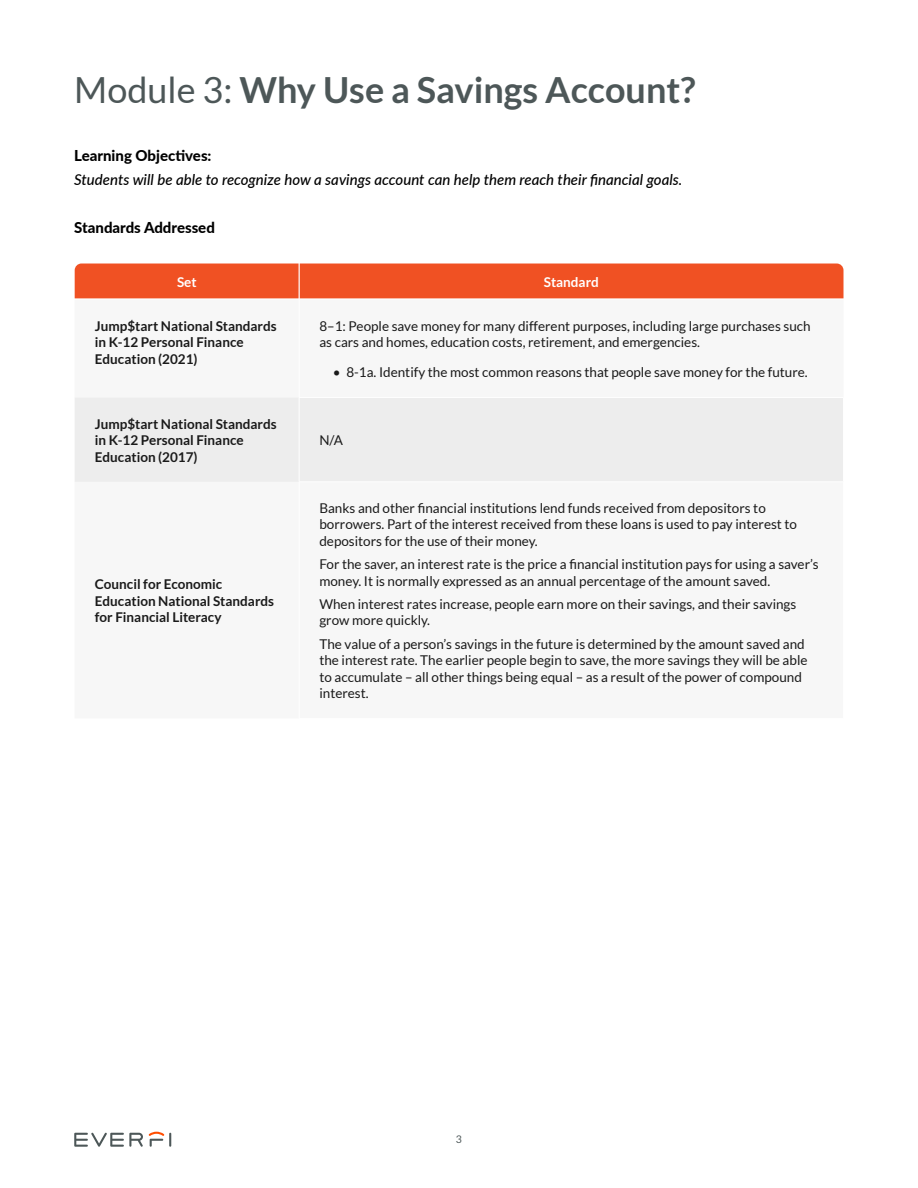
<style>
.page{position:relative;width:918px;height:1188px;background:#fff}
.page>*{position:absolute;margin:0;border:0;box-sizing:border-box;transform-origin:0 0}
.t1{font:700 36px "Lato";color:#4d5758}
.t2{font:italic 500 15px "Lato";color:#000}
.t3{font:800 15px "Lato";color:#000}
.t4{font:13.5px/16.5px "Lato";color:#1a1a1a}
.t5{font:700 13.5px/16.5px "Lato";color:#1a1a1a}
.t6{font:700 13.5px "Lato";color:#fff}
.t7{font:10.5px "Lato";color:#4d5758}
.s1{font-weight:400}
</style>
<div class="page">
<svg style="left:74px;top:1132px;width:97px;height:15px"></svg>
<div style="left:75px;top:397px;width:768px;height:85px;background:#ededed"></div>
<hr style="left:299px;top:397px;width:545px;height:1px;background:#fff">
<hr style="left:299px;top:398px;width:1px;height:84px;background:#fff">
<div style="left:75px;top:264px;width:769px;height:34px;background:#f05123"></div>
<h1 class="t1" style="left:74px;top:69px;width:623px"><span class="s1">Module 3:</span> Why Use a Savings Account?</h1>
<p class="t3" style="left:74px;top:144px;width:139px">Learning Objectives:</p>
<p class="t2" style="left:74px;top:169px;width:610px">Students will be able to recognize how a savings account can help them reach their financial goals.</p>
<p class="t3" style="left:74px;top:216px;width:142px">Standards Addressed</p>
<p class="t6" style="left:177px;top:274px;width:21px">Set</p>
<p class="t6" style="left:544px;top:274px;width:57px">Standard</p>
<p class="t5" style="left:95px;top:317px;width:183px">Jump$tart National Standards in K-12 Personal Finance<br>Education (2021)</p>
<p class="t4" style="left:319px;top:318px;width:493px">8–1: People save money for many different purposes, including large purchases such as cars and homes, education costs, retirement, and emergencies.</p>
<p class="t4" style="left:333px;top:364px;width:476px">• 8-1a. Identify the most common reasons that people save money for the future.</p>
<p class="t5" style="left:95px;top:415px;width:183px">Jump$tart National Standards in K-12 Personal Finance<br>Education (2017)</p>
<p class="t4" style="left:319px;top:432px;width:25px">N/A</p>
<p class="t5" style="left:95px;top:576px;width:181px">Council for Economic<br>Education National Standards for Financial Literacy</p>
<p class="t4" style="left:319px;top:500px;width:479px">Banks and other financial institutions lend funds received from depositors to borrowers. Part of the interest received from these loans is used to pay interest to depositors for the use of their money.</p>
<p class="t4" style="left:319px;top:556px;width:501px">For the saver, an interest rate is the price a financial institution pays for using a saver’s money. It is normally expressed as an annual percentage of the amount saved.</p>
<p class="t4" style="left:319px;top:596px;width:479px">When interest rates increase, people earn more on their savings, and their savings grow more quickly.</p>
<p class="t4" style="left:319px;top:635px;width:490px">The value of a person’s savings in the future is determined by the amount saved and the interest rate. The earlier people begin to save, the more savings they will be able to accumulate – all other things being equal – as a result of the power of compound interest.</p>
<p class="t7" style="left:456px;top:1134px;width:8px">3</p>
</div>
